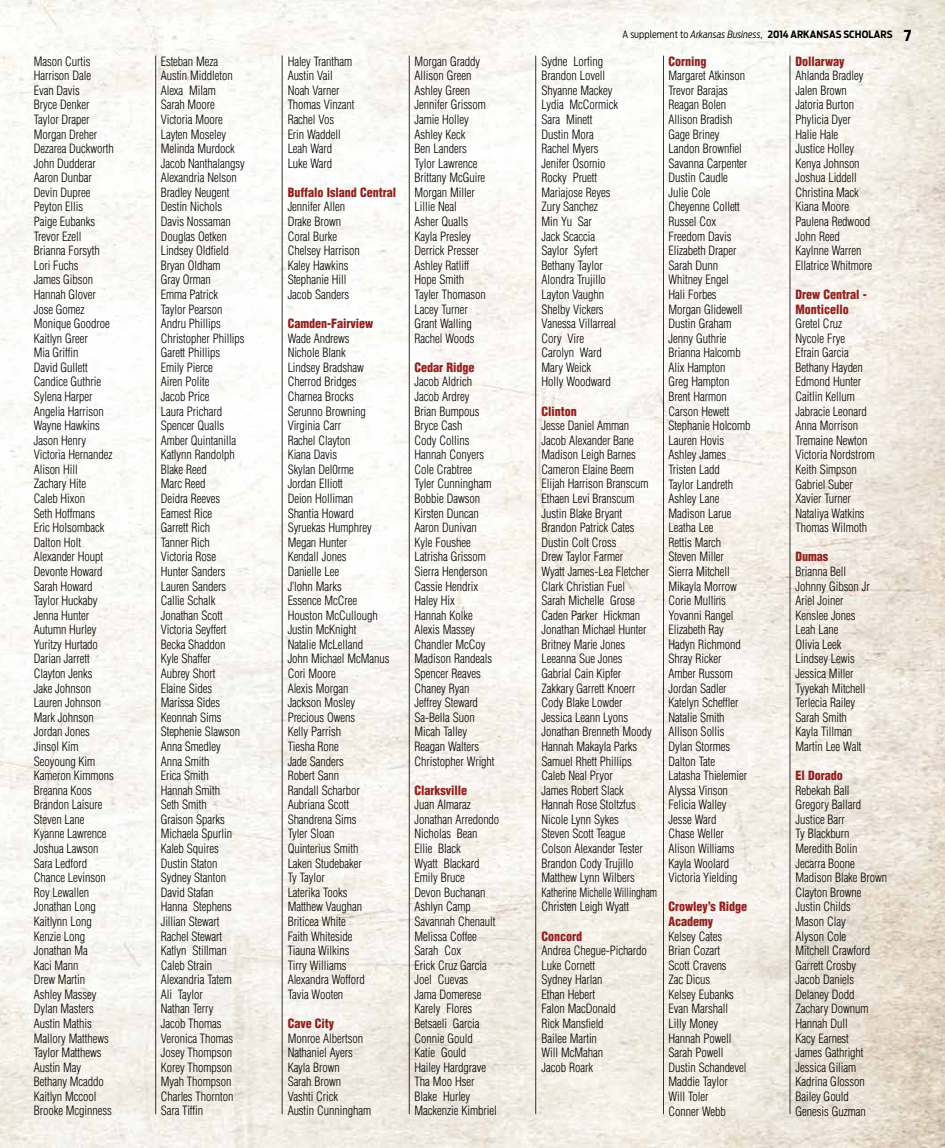
<style>
.page{position:relative;width:945px;height:1148px;background:#fff}
.page>*{position:absolute;margin:0;border:0;box-sizing:border-box;transform-origin:0 0}
.t1{font:300 condensed 12.5px/14.6px "Helvetica";letter-spacing:-.005em;color:#000}
.t2{font:900 condensed 12.5px/14.6px "Helvetica";letter-spacing:-.005em;color:#911f1d}
.t3{font:700 10px "Antenna Cond";color:#000}
.s1{font-weight:300}
.s2{font-weight:300;font-style:italic}
.s3{font-size:15px}
</style>
<div class="page">
<img style="left:0;top:0;width:945px;height:1148px">
<hr style="left:155px;top:56px;width:1px;height:1058px;background:#000">
<hr style="left:409px;top:56px;width:1px;height:1058px;background:#000">
<hr style="left:663px;top:56px;width:1px;height:1058px;background:#000">
<hr style="left:282px;top:56px;width:1px;height:1058px;background:#000">
<hr style="left:536px;top:56px;width:1px;height:1058px;background:#000">
<hr style="left:790px;top:56px;width:1px;height:1058px;background:#000">
<p class="t1" style="left:34px;top:54px;width:82px">Mason Curtis<br>Harrison Dale<br>Evan Davis<br>Bryce Denker<br>Taylor Draper<br>Morgan Dreher<br>Dezarea Duckworth<br>John Dudderar<br>Aaron Dunbar<br>Devin Dupree<br>Peyton Ellis<br>Paige Eubanks<br>Trevor Ezell<br>Brianna Forsyth<br>Lori Fuchs<br>James Gibson<br>Hannah Glover<br>Jose Gomez<br>Monique Goodroe<br>Kaitlyn Greer<br>Mia Griffin<br>David Gullett<br>Candice Guthrie<br>Sylena Harper<br>Angelia Harrison<br>Wayne Hawkins<br>Jason Henry<br>Victoria Hernandez<br>Alison Hill<br>Zachary Hite<br>Caleb Hixon<br>Seth Hoffmans<br>Eric Holsomback<br>Dalton Holt<br>Alexander Houpt<br>Devonte Howard<br>Sarah Howard<br>Taylor Huckaby<br>Jenna Hunter<br>Autumn Hurley<br>Yuritzy Hurtado<br>Darian Jarrett<br>Clayton Jenks<br>Jake Johnson<br>Lauren Johnson<br>Mark Johnson<br>Jordan Jones<br>Jinsol Kim<br>Seoyoung Kim<br>Kameron Kimmons<br>Breanna Koos<br>Brandon Laisure<br>Steven Lane<br>Kyanne Lawrence<br>Joshua Lawson<br>Sara Ledford<br>Chance Levinson<br>Roy Lewallen<br>Jonathan Long<br>Kaitlynn Long<br>Kenzie Long<br>Jonathan Ma<br>Kaci Mann<br>Drew Martin<br>Ashley Massey<br>Dylan Masters<br>Austin Mathis<br>Mallory Matthews<br>Taylor Matthews<br>Austin May<br>Bethany Mcaddo<br>Kaitlyn Mccool<br>Brooke Mcginness</p>
<p class="t1" style="left:161px;top:54px;width:86px">Esteban Meza<br>Austin Middleton<br>Alexa Milam<br>Sarah Moore<br>Victoria Moore<br>Layten Moseley<br>Melinda Murdock<br>Jacob Nanthalangsy<br>Alexandria Nelson<br>Bradley Neugent<br>Destin Nichols<br>Davis Nossaman<br>Douglas Oetken<br>Lindsey Oldfield<br>Bryan Oldham<br>Gray Orman<br>Emma Patrick<br>Taylor Pearson<br>Andru Phillips<br>Christopher Phillips<br>Garett Phillips<br>Emily Pierce<br>Airen Polite<br>Jacob Price<br>Laura Prichard<br>Spencer Qualls<br>Amber Quintanilla<br>Katlynn Randolph<br>Blake Reed<br>Marc Reed<br>Deidra Reeves<br>Earnest Rice<br>Garrett Rich<br>Tanner Rich<br>Victoria Rose<br>Hunter Sanders<br>Lauren Sanders<br>Callie Schalk<br>Jonathan Scott<br>Victoria Seyffert<br>Becka Shaddon<br>Kyle Shaffer<br>Aubrey Short<br>Elaine Sides<br>Marissa Sides<br>Keonnah Sims<br>Stephenie Slawson<br>Anna Smedley<br>Anna Smith<br>Erica Smith<br>Hannah Smith<br>Seth Smith<br>Graison Sparks<br>Michaela Spurlin<br>Kaleb Squires<br>Dustin Staton<br>Sydney Stanton<br>David Stafan<br>Hanna Stephens<br>Jillian Stewart<br>Rachel Stewart<br>Katlyn Stillman<br>Caleb Strain<br>Alexandria Tatem<br>Ali Taylor<br>Nathan Terry<br>Jacob Thomas<br>Veronica Thomas<br>Josey Thompson<br>Korey Thompson<br>Myah Thompson<br>Charles Thornton<br>Sara Tiffin</p>
<p class="t1" style="left:288px;top:54px;width:68px">Haley Trantham<br>Austin Vail<br>Noah Varner<br>Thomas Vinzant<br>Rachel Vos<br>Erin Waddell<br>Leah Ward<br>Luke Ward</p>
<p class="t2" style="left:288px;top:185px;width:110px">Buffalo Island Central</p>
<p class="t1" style="left:288px;top:199px;width:74px">Jennifer Allen<br>Drake Brown<br>Coral Burke<br>Chelsey Harrison<br>Kaley Hawkins<br>Stephanie Hill<br>Jacob Sanders</p>
<p class="t2" style="left:288px;top:316px;width:87px">Camden-Fairview</p>
<p class="t1" style="left:288px;top:331px;width:103px">Wade Andrews<br>Nichole Blank<br>Lindsey Bradshaw<br>Cherrod Bridges<br>Charnea Brocks<br>Serunno Browning<br>Virginia Carr<br>Rachel Clayton<br>Kiana Davis<br>Skylan Del0rme<br>Jordan Elliott<br>Deion Holliman<br>Shantia Howard<br>Syruekas Humphrey<br>Megan Hunter<br>Kendall Jones<br>Danielle Lee<br>J’lohn Marks<br>Essence McCree<br>Houston McCullough<br>Justin McKnight<br>Natalie McLelland<br>John Michael McManus<br>Cori Moore<br>Alexis Morgan<br>Jackson Mosley<br>Precious Owens<br>Kelly Parrish<br>Tiesha Rone<br>Jade Sanders<br>Robert Sann<br>Randall Scharbor<br>Aubriana Scott<br>Shandrena Sims<br>Tyler Sloan<br>Quinterius Smith<br>Laken Studebaker<br>Ty Taylor<br>Laterika Tooks<br>Matthew Vaughan<br>Briticea White<br>Faith Whiteside<br>Tiauna Wilkins<br>Tirry Williams<br>Alexandra Wofford<br>Tavia Wooten</p>
<p class="t2" style="left:288px;top:1016px;width:48px">Cave City</p>
<p class="t1" style="left:288px;top:1030px;width:85px">Monroe Albertson<br>Nathaniel Ayers<br>Kayla Brown<br>Sarah Brown<br>Vashti Crick<br>Austin Cunningham</p>
<p class="t1" style="left:415px;top:54px;width:73px">Morgan Graddy<br>Allison Green<br>Ashley Green<br>Jennifer Grissom<br>Jamie Holley<br>Ashley Keck<br>Ben Landers<br>Tylor Lawrence<br>Brittany McGuire<br>Morgan Miller<br>Lillie Neal<br>Asher Qualls<br>Kayla Presley<br>Derrick Presser<br>Ashley Ratliff<br>Hope Smith<br>Tayler Thomason<br>Lacey Turner<br>Grant Walling<br>Rachel Woods</p>
<p class="t2" style="left:415px;top:360px;width:61px">Cedar Ridge</p>
<p class="t1" style="left:415px;top:374px;width:82px">Jacob Aldrich<br>Jacob Ardrey<br>Brian Bumpous<br>Bryce Cash<br>Cody Collins<br>Hannah Conyers<br>Cole Crabtree<br>Tyler Cunningham<br>Bobbie Dawson<br>Kirsten Duncan<br>Aaron Dunivan<br>Kyle Foushee<br>Latrisha Grissom<br>Sierra Henderson<br>Cassie Hendrix<br>Haley Hix<br>Hannah Kolke<br>Alexis Massey<br>Chandler McCoy<br>Madison Randeals<br>Spencer Reaves<br>Chaney Ryan<br>Jeffrey Steward<br>Sa-Bella Suon<br>Micah Talley<br>Reagan Walters<br>Christopher Wright</p>
<p class="t2" style="left:415px;top:782px;width:54px">Clarksville</p>
<p class="t1" style="left:415px;top:797px;width:86px">Juan Almaraz<br>Jonathan Arredondo<br>Nicholas Bean<br>Ellie Black<br>Wyatt Blackard<br>Emily Bruce<br>Devon Buchanan<br>Ashlyn Camp<br>Savannah Chenault<br>Melissa Coffee<br>Sarah Cox<br>Erick Cruz Garcia<br>Joel Cuevas<br>Jama Domerese<br>Karely Flores<br>Betsaeli Garcia<br>Connie Gould<br>Katie Gould<br>Hailey Hardgrave<br>Tha Moo Hser<br>Blake Hurley<br>Mackenzie Kimbriel</p>
<p class="t3" style="left:623px;top:29px;width:290px"><span class="s1">A supplement to</span> <span class="s2">Arkansas Business</span><span class="s1">,</span> 2014 ARKANSAS SCHOLARS <span class="s3">7</span></p>
<p class="t1" style="left:542px;top:54px;width:78px">Sydne Lorfing<br>Brandon Lovell<br>Shyanne Mackey<br>Lydia McCormick<br>Sara Minett<br>Dustin Mora<br>Rachel Myers<br>Jenifer Osornio<br>Rocky Pruett<br>Mariajose Reyes<br>Zury Sanchez<br>Min Yu Sar<br>Jack Scaccia<br>Saylor Syfert<br>Bethany Taylor<br>Alondra Trujillo<br>Layton Vaughn<br>Shelby Vickers<br>Vanessa Villarreal<br>Cory Vire<br>Carolyn Ward<br>Mary Weick<br>Holly Woodward</p>
<p class="t2" style="left:542px;top:403px;width:37px">Clinton</p>
<p class="t1" style="left:542px;top:418px;width:117px">Jesse Daniel Amman<br>Jacob Alexander Bane<br>Madison Leigh Barnes<br>Cameron Elaine Beem<br>Elijah Harrison Branscum<br>Ethaen Levi Branscum<br>Justin Blake Bryant<br>Brandon Patrick Cates<br>Dustin Colt Cross<br>Drew Taylor Farmer<br>Wyatt James-Lea Fletcher<br>Clark Christian Fuel<br>Sarah Michelle Grose<br>Caden Parker Hickman<br>Jonathan Michael Hunter<br>Britney Marie Jones<br>Leeanna Sue Jones<br>Gabrial Cain Kipfer<br>Zakkary Garrett Knoerr<br>Cody Blake Lowder<br>Jessica Leann Lyons<br>Jonathan Brenneth Moody<br>Hannah Makayla Parks<br>Samuel Rhett Phillips<br>Caleb Neal Pryor<br>James Robert Slack<br>Hannah Rose Stoltzfus<br>Nicole Lynn Sykes<br>Steven Scott Teague<br>Colson Alexander Tester<br>Brandon Cody Trujillo<br>Matthew Lynn Wilbers<br>Katherine Michelle Willingham<br>Christen Leigh Wyatt</p>
<p class="t2" style="left:542px;top:928px;width:42px">Concord</p>
<p class="t1" style="left:542px;top:943px;width:107px">Andrea Chegue-Pichardo<br>Luke Cornett<br>Sydney Harlan<br>Ethan Hebert<br>Falon MacDonald<br>Rick Mansfield<br>Bailee Martin<br>Will McMahan<br>Jacob Roark</p>
<p class="t2" style="left:669px;top:54px;width:40px">Corning</p>
<p class="t1" style="left:669px;top:68px;width:84px">Margaret Atkinson<br>Trevor Barajas<br>Reagan Bolen<br>Allison Bradish<br>Gage Briney<br>Landon Brownfiel<br>Savanna Carpenter<br>Dustin Caudle<br>Julie Cole<br>Cheyenne Collett<br>Russel Cox<br>Freedom Davis<br>Elizabeth Draper<br>Sarah Dunn<br>Whitney Engel<br>Hali Forbes<br>Morgan Glidewell<br>Dustin Graham<br>Jenny Guthrie<br>Brianna Halcomb<br>Alix Hampton<br>Greg Hampton<br>Brent Harmon<br>Carson Hewett<br>Stephanie Holcomb<br>Lauren Hovis<br>Ashley James<br>Tristen Ladd<br>Taylor Landreth<br>Ashley Lane<br>Madison Larue<br>Leatha Lee<br>Rettis March<br>Steven Miller<br>Sierra Mitchell<br>Mikayla Morrow<br>Corie Mullins<br>Yovanni Rangel<br>Elizabeth Ray<br>Hadyn Richmond<br>Shray Ricker<br>Amber Russom<br>Jordan Sadler<br>Katelyn Scheffler<br>Natalie Smith<br>Allison Sollis<br>Dylan Stormes<br>Dalton Tate<br>Latasha Thielemier<br>Alyssa Vinson<br>Felicia Walley<br>Jesse Ward<br>Chase Weller<br>Alison Williams<br>Kayla Woolard<br>Victoria Yielding</p>
<p class="t2" style="left:669px;top:899px;width:80px">Crowley’s Ridge<br>Academy</p>
<p class="t1" style="left:669px;top:928px;width:80px">Kelsey Cates<br>Brian Cozart<br>Scott Cravens<br>Zac Dicus<br>Kelsey Eubanks<br>Evan Marshall<br>Lilly Money<br>Hannah Powell<br>Sarah Powell<br>Dustin Schandevel<br>Maddie Taylor<br>Will Toler<br>Conner Webb</p>
<p class="t2" style="left:796px;top:54px;width:50px">Dollarway</p>
<p class="t1" style="left:796px;top:68px;width:78px">Ahlanda Bradley<br>Jalen Brown<br>Jatoria Burton<br>Phylicia Dyer<br>Halie Hale<br>Justice Holley<br>Kenya Johnson<br>Joshua Liddell<br>Christina Mack<br>Kiana Moore<br>Paulena Redwood<br>John Reed<br>Kaylnne Warren<br>Ellatrice Whitmore</p>
<p class="t2" style="left:796px;top:287px;width:73px">Drew Central -<br>Monticello</p>
<p class="t1" style="left:796px;top:316px;width:81px">Gretel Cruz<br>Nycole Frye<br>Efrain Garcia<br>Bethany Hayden<br>Edmond Hunter<br>Caitlin Kellum<br>Jabracie Leonard<br>Anna Morrison<br>Tremaine Newton<br>Victoria Nordstrom<br>Keith Simpson<br>Gabriel Suber<br>Xavier Turner<br>Nataliya Watkins<br>Thomas Wilmoth</p>
<p class="t2" style="left:796px;top:549px;width:34px">Dumas</p>
<p class="t1" style="left:796px;top:564px;width:76px">Brianna Bell<br>Johnny Gibson Jr<br>Ariel Joiner<br>Kenslee Jones<br>Leah Lane<br>Olivia Leek<br>Lindsey Lewis<br>Jessica Miller<br>Tyyekah Mitchell<br>Terlecia Railey<br>Sarah Smith<br>Kayla Tillman<br>Martin Lee Walt</p>
<p class="t2" style="left:796px;top:768px;width:49px">El Dorado</p>
<p class="t1" style="left:796px;top:782px;width:93px">Rebekah Ball<br>Gregory Ballard<br>Justice Barr<br>Ty Blackburn<br>Meredith Bolin<br>Jecarra Boone<br>Madison Blake Brown<br>Clayton Browne<br>Justin Childs<br>Mason Clay<br>Alyson Cole<br>Mitchell Crawford<br>Garrett Crosby<br>Jacob Daniels<br>Delaney Dodd<br>Zachary Downum<br>Hannah Dull<br>Kacy Earnest<br>James Gathright<br>Jessica Giliam<br>Kadrina Glosson<br>Bailey Gould<br>Genesis Guzman</p>
</div>
